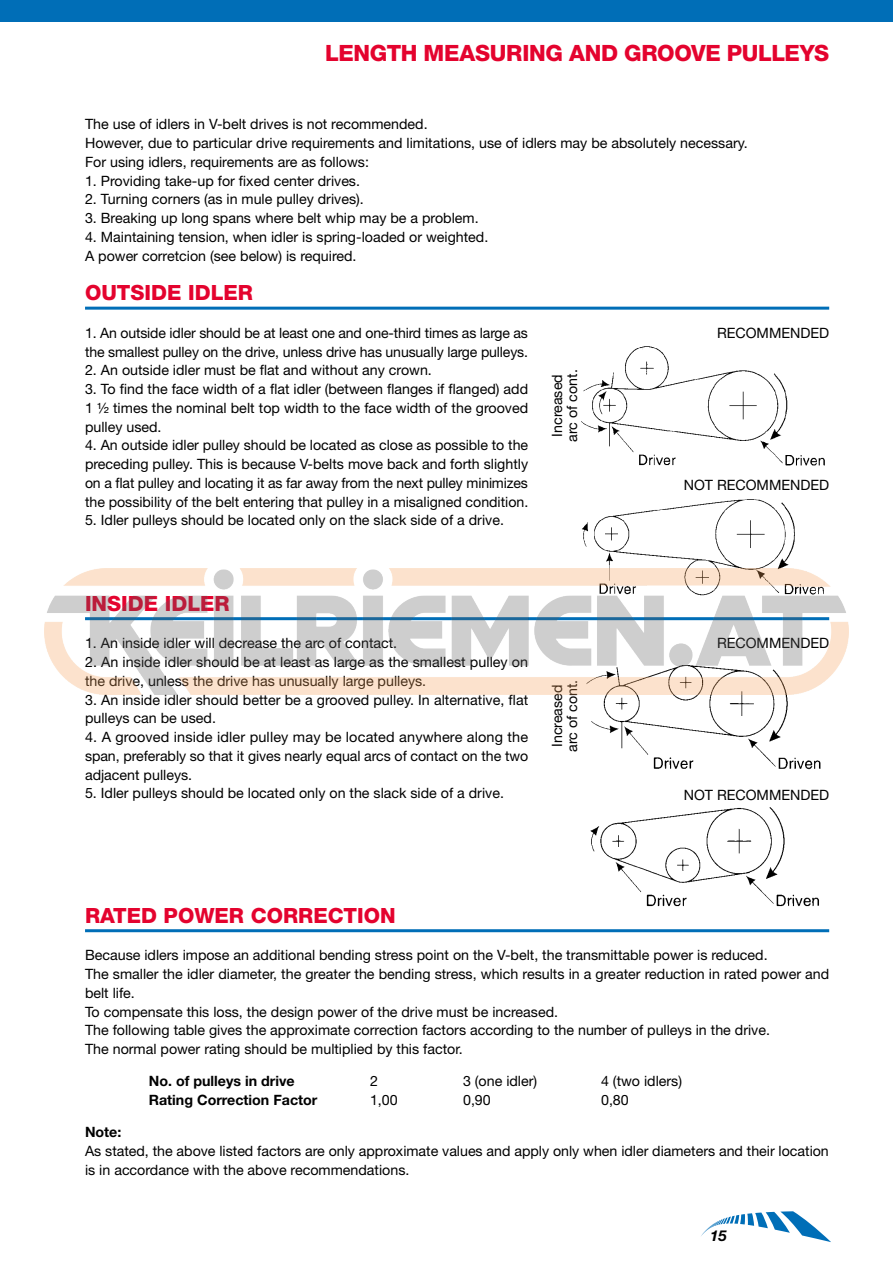
<style>
.page{position:relative;width:893px;height:1263px;background:#fff}
.page>*{position:absolute;margin:0;border:0;box-sizing:border-box;transform-origin:0 0}
.t1{font:800 22.5px "Helvetica Neue LT Std";letter-spacing:-.01em;color:#e4032e}
.t2{font:800 21px "Helvetica Neue LT Std";color:#e4032e}
.t3{font:italic 700 15px "Helvetica Neue LT Std";color:#000}
.t4{font:14.25px/18.8px "Helvetica Neue LT Std";color:#000}
.t5{font:700 14.25px "Helvetica Neue LT Std";color:#000}
</style>
<div class="page">
<svg style="left:701px;top:1211px;width:130px;height:31px"></svg>
<div style="left:0;top:0;width:893px;height:21px;background:#006eb7"></div>
<hr style="left:85px;top:307px;width:744px;height:3px;background:#006eb7">
<hr style="left:85px;top:929px;width:744px;height:3px;background:#006eb7">
<img style="left:581px;top:346px;width:244px;height:120px">
<img style="left:582px;top:499px;width:213px;height:69px">
<img style="left:591px;top:695px;width:230px;height:75px">
<img style="left:590px;top:807px;width:229px;height:100px">
<img style="left:45px;top:568px;width:803px;height:127px">
<h1 class="t1" style="left:325px;top:39px;width:505px">LENGTH MEASURING AND GROOVE PULLEYS</h1>
<p class="t4" style="left:85px;top:115px;width:664px">The use of idlers in V-belt drives is not recommended.<br>However, due to particular drive requirements and limitations, use of idlers may be absolutely necessary.<br>For using idlers, requirements are as follows:</p>
<p class="t4" style="left:85px;top:171px;width:277px">1. Providing take-up for fixed center drives.</p>
<p class="t4" style="left:85px;top:190px;width:280px">2. Turning corners (as in mule pulley drives).</p>
<p class="t4" style="left:85px;top:208px;width:395px">3. Breaking up long spans where belt whip may be a problem.</p>
<p class="t4" style="left:85px;top:227px;width:405px">4. Maintaining tension, when idler is spring-loaded or weighted.<br>A power corretcion (see below) is required.</p>
<h2 class="t2" style="left:85px;top:280px;width:170px">OUTSIDE IDLER</h2>
<p class="t4" style="left:85px;top:323px;width:444px">1. An outside idler should be at least one and one-third times as large as the smallest pulley on the drive, unless drive has unusually large pulleys.</p>
<p class="t4" style="left:85px;top:361px;width:348px">2. An outside idler must be flat and without any crown.</p>
<p class="t4" style="left:85px;top:379px;width:445px;text-align:justify">3. To find the face width of a flat idler (between flanges if flanged) add 1 ½ times the nominal belt top width to the face width of the grooved pulley used.</p>
<p class="t4" style="left:85px;top:436px;width:445px;text-align:justify">4. An outside idler pulley should be located as close as possible to the preceding pulley. This is because V-belts move back and forth slightly on a flat pulley and locating it as far away from the next pulley minimizes the possibility of the belt entering that pulley in a misaligned condition.</p>
<p class="t4" style="left:85px;top:511px;width:420px">5. Idler pulleys should be located only on the slack side of a drive.</p>
<p class="t4" style="left:717px;top:323px;width:114px">RECOMMENDED</p>
<p class="t4" style="left:549px;top:442px;width:74px;line-height:15px;text-align:center;rotate:-90deg">Increased arc of cont.</p>
<p class="t4" style="left:684px;top:475px;width:147px">NOT RECOMMENDED</p>
<h2 class="t2" style="left:85px;top:591px;width:146px">INSIDE IDLER</h2>
<p class="t4" style="left:85px;top:634px;width:314px">1. An inside idler will decrease the arc of contact.</p>
<p class="t4" style="left:85px;top:652px;width:445px">2. An inside idler should be at least as large as the smallest pulley on the drive, unless the drive has unusually large pulleys.</p>
<p class="t4" style="left:85px;top:690px;width:445px">3. An inside idler should better be a grooved pulley. In alternative, flat pulleys can be used.</p>
<p class="t4" style="left:85px;top:727px;width:445px;text-align:justify">4. A grooved inside idler pulley may be located anywhere along the span, preferably so that it gives nearly equal arcs of contact on the two adjacent pulleys.</p>
<p class="t4" style="left:85px;top:784px;width:420px">5. Idler pulleys should be located only on the slack side of a drive.</p>
<p class="t4" style="left:549px;top:752px;width:74px;line-height:15px;text-align:center;rotate:-90deg">Increased arc of cont.</p>
<p class="t4" style="left:717px;top:633px;width:114px">RECOMMENDED</p>
<p class="t4" style="left:684px;top:786px;width:147px">NOT RECOMMENDED</p>
<h2 class="t2" style="left:85px;top:903px;width:312px">RATED POWER CORRECTION</h2>
<p class="t4" style="left:85px;top:946px;width:746px">Because idlers impose an additional bending stress point on the V-belt, the transmittable power is reduced.<br>The smaller the idler diameter, the greater the bending stress, which results in a greater reduction in rated power and belt life.<br>To compensate this loss, the design power of the drive must be increased.<br>The following table gives the approximate correction factors according to the number of pulleys in the drive.<br>The normal power rating should be multiplied by this factor.</p>
<p class="t5" style="left:149px;top:1072px;width:147px">No. of pulleys in drive</p>
<p class="t4" style="left:370px;top:1072px;width:9px">2</p>
<p class="t4" style="left:463px;top:1072px;width:76px">3 (one idler)</p>
<p class="t4" style="left:601px;top:1072px;width:82px">4 (two idlers)</p>
<p class="t5" style="left:149px;top:1091px;width:170px">Rating Correction Factor</p>
<p class="t4" style="left:370px;top:1090px;width:29px">1,00</p>
<p class="t4" style="left:463px;top:1090px;width:29px">0,90</p>
<p class="t4" style="left:601px;top:1090px;width:29px">0,80</p>
<p class="t5" style="left:85px;top:1123px;width:38px">Note:</p>
<p class="t4" style="left:85px;top:1141px;width:745px">As stated, the above listed factors are only approximate values and apply only when idler diameters and their location is in accordance with the above recommendations.</p>
<p class="t3" style="left:710px;top:1226px;width:18px">15</p>
</div>
